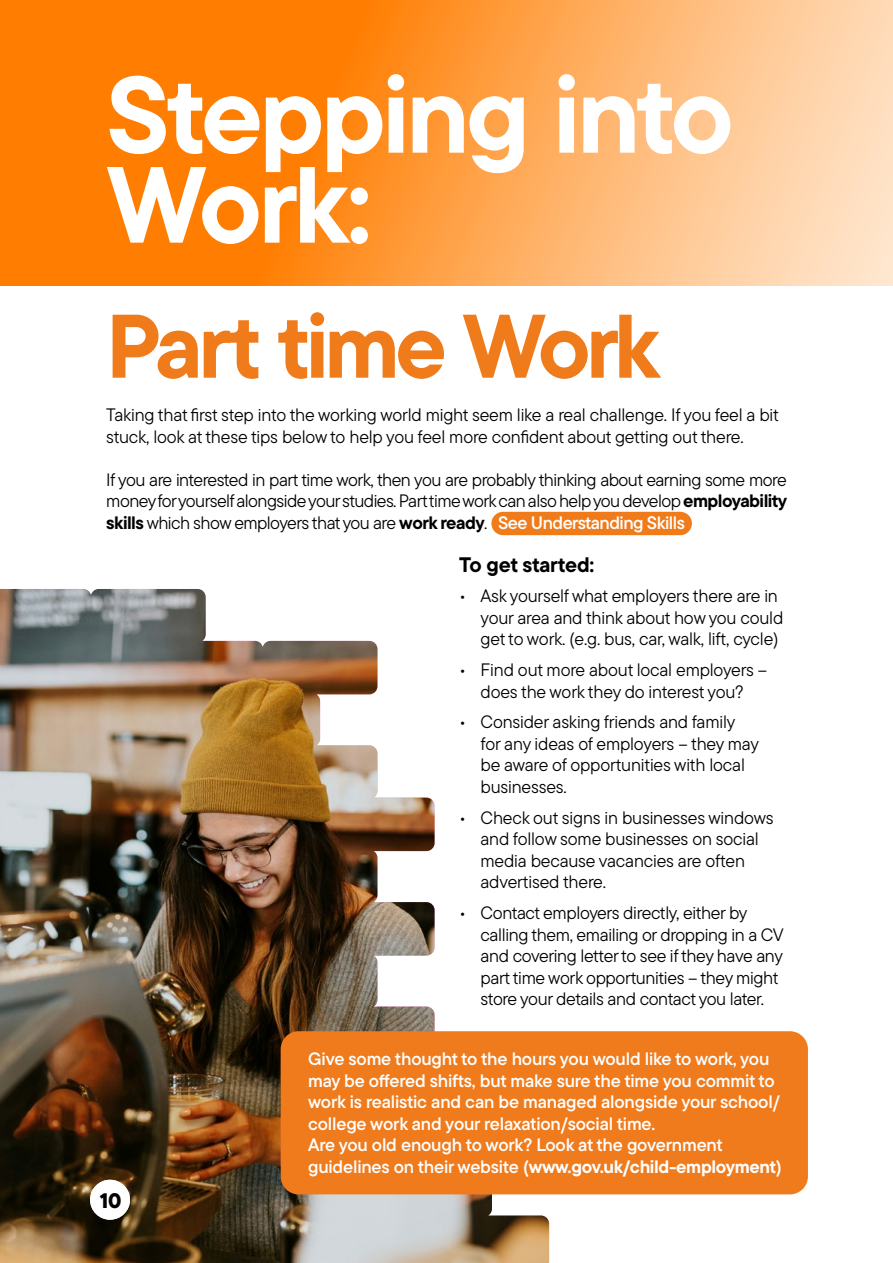
<style>
.page{position:relative;width:893px;height:1263px;background:#fff}
.page>*{position:absolute;margin:0;border:0;box-sizing:border-box;transform-origin:0 0}
.t1{font:700 108px/90px "TT Commons Pro";letter-spacing:-.035em;color:#fff}
.t2{font:700 90px "TT Commons Pro";letter-spacing:-.05em;color:#ef7b1b}
.t3{font:700 21px "TT Commons Pro";letter-spacing:-.02em;color:#000}
.t4{font:800 21px "TT Commons Pro";color:#020203}
.t5{font:18px/21.6px "TT Commons Pro";letter-spacing:-.01em;color:#000}
.t6{font:18px/21.6px "TT Commons Pro Db";letter-spacing:-.01em;color:#fff}
.t7{font:700 18px "TT Commons Pro";letter-spacing:-.02em;color:#fff}
.s1{font-weight:700}
.s2{font-family:"TT Commons Pro Db";color:#fff}
.s3{font-family:"TT Commons Pro Db";font-weight:400}
</style>
<div class="page">
<div style="left:491px;top:512px;width:201px;height:23px;background:#ef7b1b;border-radius:12px"></div>
<svg style="left:0;top:0;width:892px;height:286px;background:#ffa146"></svg>
<img style="left:0;top:589px;width:549px;height:674px">
<div style="left:281px;top:1031px;width:527px;height:163px;background:#ef7b1d;border-radius:18px"></div>
<div style="left:90px;top:1180px;width:40px;height:40px;background:#fff;border-radius:50%"></div>
<hr style="left:892px;top:0;width:1px;height:286px;background:#ffe1c4">
<h1 class="t1" style="left:106px;top:69px;width:629px">Stepping into<br>Work:</h1>
<h2 class="t2" style="left:106px;top:278px;width:555px">Part time Work</h2>
<p class="t5" style="left:106px;top:404px;width:674px">Taking that first step into the working world might seem like a real challenge. If you feel a bit stuck, look at these tips below to help you feel more confident about getting out there.</p>
<p class="t5" style="left:106px;top:469px;width:682px;text-align:justify">If you are interested in part time work, then you are probably thinking about earning some more money for yourself alongside your studies. Part time work can also help you develop <span class="s1">employability skills</span> which show employers that you are <span class="s1">work ready</span>. <span class="s2">See Understanding Skills</span></p>
<p class="t3" style="left:459px;top:548px;width:137px">To get started:</p>
<p class="t5" style="left:480px;top:585px;width:304px;text-indent:-21px">• Ask yourself what employers there are in your area and think about how you could get to work. (e.g. bus, car, walk, lift, cycle)</p>
<p class="t5" style="left:459px;top:659px;width:310px;text-align:center">• Find out more about local employers – does the work they do interest you?</p>
<p class="t5" style="left:480px;top:711px;width:280px;text-indent:-21px">• Consider asking friends and family for any ideas of employers – they may be aware of opportunities with local businesses.</p>
<p class="t5" style="left:480px;top:806px;width:295px;text-indent:-21px">• Check out signs in businesses windows and follow some businesses on social media because vacancies are often advertised there.</p>
<p class="t5" style="left:480px;top:902px;width:305px;text-indent:-21px">• Contact employers directly, either by calling them, emailing or dropping in a CV and covering letter to see if they have any part time work opportunities – they might store your details and contact you later.</p>
<p class="t4" style="left:100px;top:1184px;width:23px">10</p>
<p class="t6" style="left:308px;top:1048px;width:473px">Give some thought to the hours you would like to work, you may be offered shifts, but make sure the time you commit to work is realistic and can be managed alongside your school/ college work and your relaxation/social time.<br>Are you old enough to work? Look at the government</p>
<p class="t7" style="left:308px;top:1153px;width:475px"><span class="s3">guidelines on their website (</span>www.gov.uk/child-employment<span class="s3">)</span></p>
</div>
